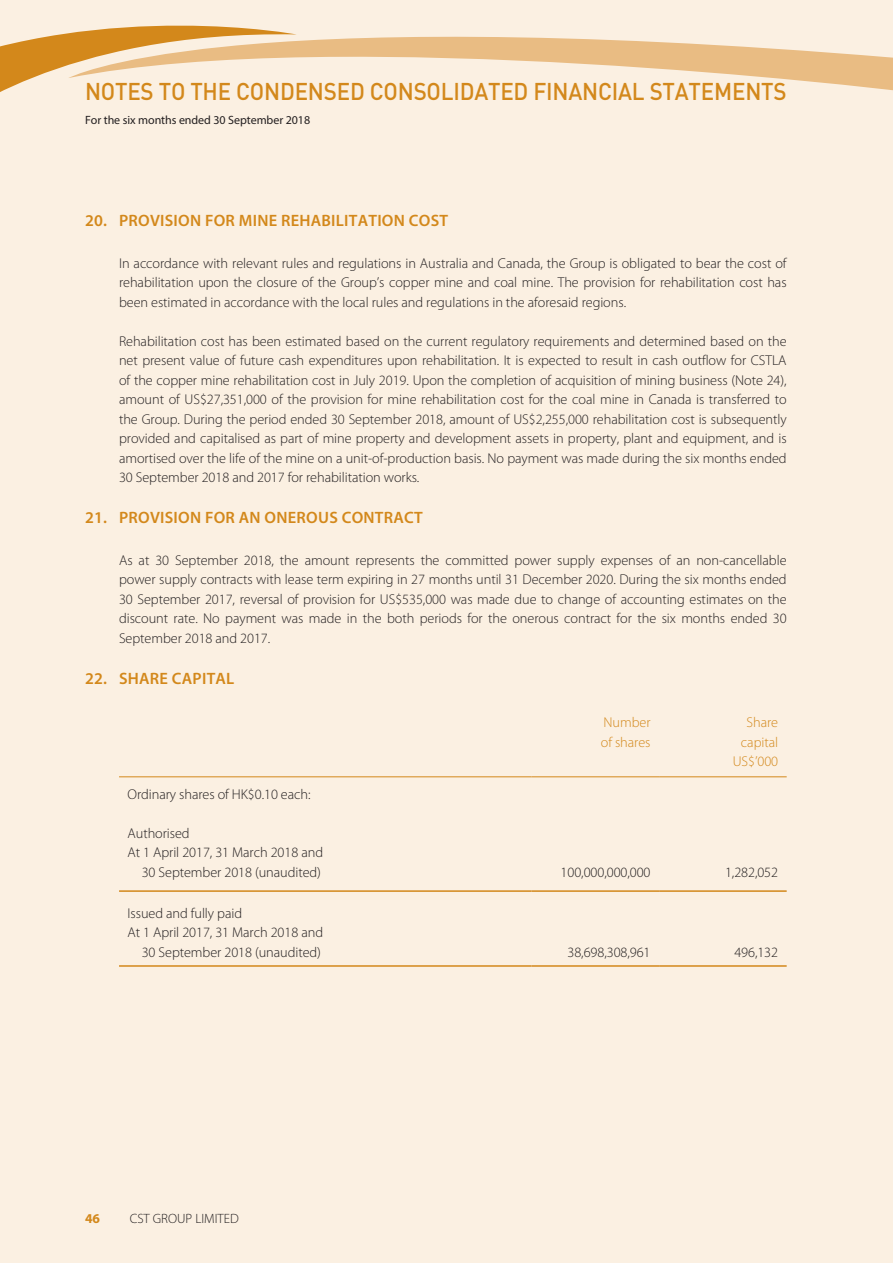
<style>
.page{position:relative;width:893px;height:1263px;background:#fbf0e2}
.page>*{position:absolute;margin:0;border:0;box-sizing:border-box;transform-origin:0 0}
.t1{font:500 24px "DIN Pro";letter-spacing:-.01em;color:#d3881b;scale:.93 1}
.t2{font:600 16.5px "Myriad Pro";letter-spacing:.015em;color:#d3881b}
.t3{font:300 14.25px/19.5px "Myriad Pro";letter-spacing:-.005em;color:#231f20;text-align:justify}
.t4{font:300 14.25px/19.5px "Myriad Pro";letter-spacing:-.005em;color:#d3881b}
.t5{font:300 13.5px "Myriad Pro";color:#231f20}
.t6{font:700 13.5px "Myriad Pro";color:#d3881b}
.t7{font:12px "Myriad Pro";letter-spacing:-.005em;color:#231f20}
</style>
<div class="page">
<svg style="left:0;top:33px;width:68px;height:59px"></svg>
<svg style="left:68px;top:25px;width:824px;height:65px"></svg>
<svg style="left:892px;top:57px;width:1px;height:34px"></svg>
<hr style="left:119px;top:776px;width:412px;height:1px;background:#d3881b">
<hr style="left:531px;top:776px;width:128px;height:1px;background:#d3881b">
<hr style="left:659px;top:776px;width:128px;height:1px;background:#d3881b">
<hr style="left:119px;top:890px;width:412px;height:2px;background:#d3881b">
<hr style="left:531px;top:890px;width:128px;height:2px;background:#d3881b">
<hr style="left:659px;top:890px;width:128px;height:2px;background:#d3881b">
<hr style="left:119px;top:965px;width:412px;height:2px;background:#d3881b">
<hr style="left:531px;top:965px;width:128px;height:2px;background:#d3881b">
<hr style="left:659px;top:965px;width:128px;height:2px;background:#d3881b">
<p class="t1" style="left:85px;top:83px;width:756px">NOTES TO THE CONDENSED CONSOLIDATED FINANCIAL STATEMENTS</p>
<p class="t7" style="left:85px;top:113px;width:227px">For the six months ended 30 September 2018</p>
<p class="t2" style="left:85px;top:215px;width:365px">20. PROVISION FOR MINE REHABILITATION COST</p>
<p class="t3" style="left:119px;top:255px;width:669px">In accordance with relevant rules and regulations in Australia and Canada, the Group is obligated to bear the cost of rehabilitation upon the closure of the Group’s copper mine and coal mine. The provision for rehabilitation cost has been estimated in accordance with the local rules and regulations in the aforesaid regions.</p>
<p class="t3" style="left:119px;top:333px;width:669px">Rehabilitation cost has been estimated based on the current regulatory requirements and determined based on the net present value of future cash expenditures upon rehabilitation. It is expected to result in cash outflow for CSTLA of the copper mine rehabilitation cost in July 2019. Upon the completion of acquisition of mining business (Note 24), amount of US$27,351,000 of the provision for mine rehabilitation cost for the coal mine in Canada is transferred to the Group. During the period ended 30 September 2018, amount of US$2,255,000 rehabilitation cost is subsequently provided and capitalised as part of mine property and development assets in property, plant and equipment, and is amortised over the life of the mine on a unit-of-production basis. No payment was made during the six months ended 30 September 2018 and 2017 for rehabilitation works.</p>
<p class="t2" style="left:85px;top:511px;width:339px">21. PROVISION FOR AN ONEROUS CONTRACT</p>
<p class="t3" style="left:119px;top:551px;width:669px">As at 30 September 2018, the amount represents the committed power supply expenses of an non-cancellable power supply contracts with lease term expiring in 27 months until 31 December 2020. During the six months ended 30 September 2017, reversal of provision for US$535,000 was made due to change of accounting estimates on the discount rate. No payment was made in the both periods for the onerous contract for the six months ended 30<br>September 2018 and 2017.</p>
<p class="t2" style="left:85px;top:672px;width:151px">22. SHARE CAPITAL</p>
<p class="t4" style="left:601px;top:714px;width:51px">Number of shares</p>
<p class="t4" style="left:733px;top:714px;width:47px;text-align:right">Share capital<br>US$’000</p>
<p class="t3" style="left:128px;top:785px;width:185px">Ordinary shares of HK$0.10 each:</p>
<p class="t3" style="left:128px;top:824px;width:64px">Authorised</p>
<p class="t3" style="left:128px;top:844px;width:197px">At 1 April 2017, 31 March 2018 and</p>
<p class="t3" style="left:142px;top:863px;width:181px">30 September 2018 (unaudited)</p>
<p class="t3" style="left:561px;top:863px;width:92px">100,000,000,000</p>
<p class="t3" style="left:725px;top:863px;width:55px">1,282,052</p>
<p class="t3" style="left:128px;top:904px;width:116px">Issued and fully paid</p>
<p class="t3" style="left:128px;top:924px;width:197px">At 1 April 2017, 31 March 2018 and</p>
<p class="t3" style="left:142px;top:943px;width:181px">30 September 2018 (unaudited)</p>
<p class="t3" style="left:567px;top:943px;width:85px">38,698,308,961</p>
<p class="t3" style="left:734px;top:943px;width:45px">496,132</p>
<p class="t6" style="left:85px;top:1213px;width:16px">46</p>
<p class="t5" style="left:130px;top:1213px;width:111px">CST GROUP LIMITED</p>
</div>
